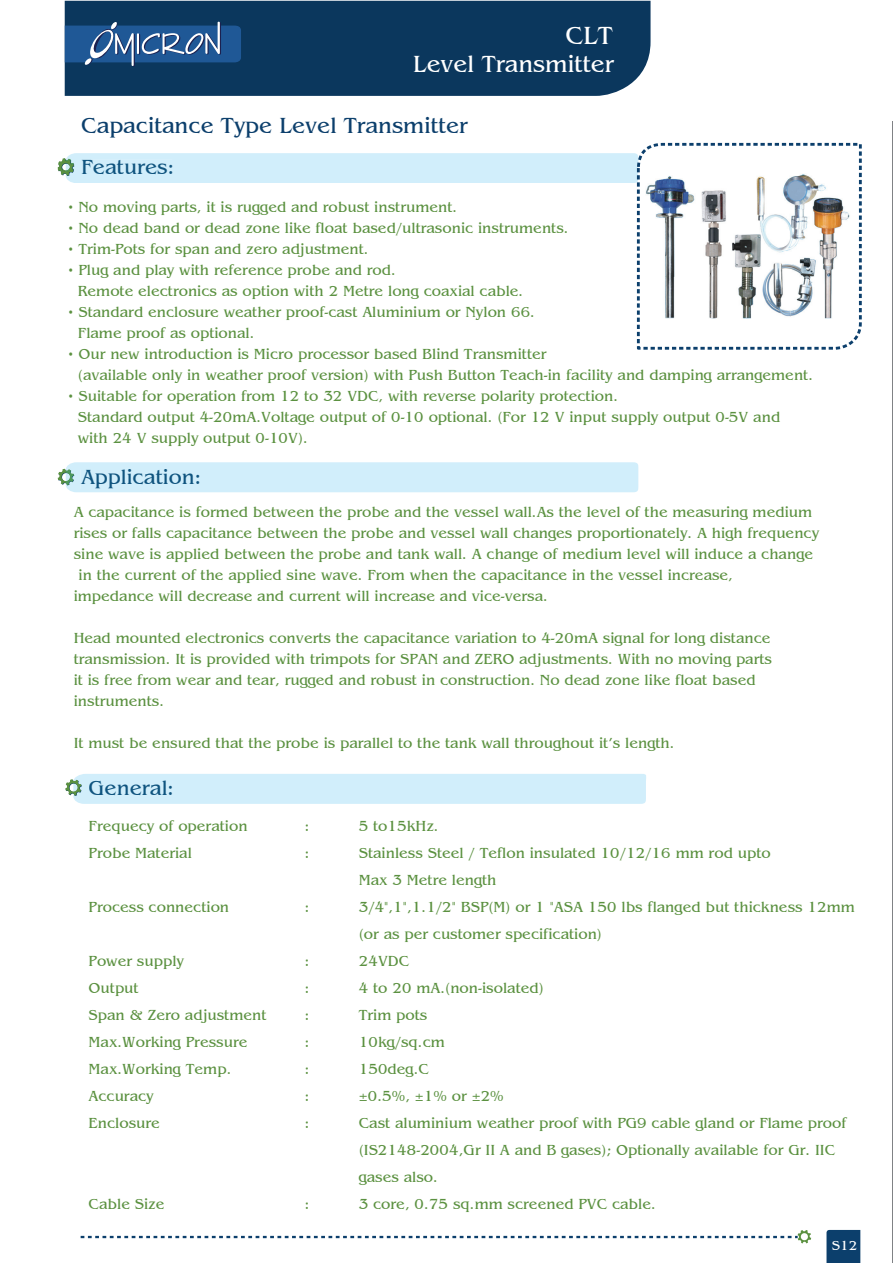
<style>
.page{position:relative;width:893px;height:1263px;background:#fff}
.page>*{position:absolute;margin:0;border:0;box-sizing:border-box;transform-origin:0 0}
.t1{font:25.5px "Bangkok Plain";color:#fff}
.t2{font:24px "Bangkok Plain";color:#fff}
.t3{font:22.5px "Bangkok Plain";color:#0c3f6c}
.t4{font:21px "Bangkok Plain";color:#0c3f6c}
.t5{font:21px "Bangkok Plain";color:#0f547f}
.t6{font:15px/21px "Bangkok Plain";color:#5b9140}
.t7{font:13.5px "Bangkok Plain";color:#fff}
</style>
<div class="page">
<hr style="left:892px;top:122px;width:1px;height:1140px;background:#808285">
<div style="left:65px;top:1px;width:585px;height:95px;background:#0b375d"></div>
<svg style="left:826px;top:1230px;width:34px;height:32px"></svg>
<svg style="left:637px;top:143px;width:224px;height:207px"></svg>
<svg style="left:65px;top:22px;width:176px;height:45px;background:#366394"></svg>
<div style="left:58px;top:153px;width:580px;height:30px;background:#d1eefb"></div>
<div style="left:65px;top:774px;width:581px;height:30px;background:#d1eefb"></div>
<div style="left:58px;top:462px;width:580px;height:30px;background:#d1eefb"></div>
<img style="left:645px;top:174px;width:208px;height:145px">
<svg style="left:81px;top:1230px;width:730px;height:13px"></svg>
<h1 class="t1" style="left:565px;top:26px;width:48px">CLT</h1>
<h2 class="t2" style="left:413px;top:54px;width:202px">Level Transmitter</h2>
<h3 class="t3" style="left:81px;top:116px;width:388px">Capacitance Type Level Transmitter</h3>
<h3 class="t4" style="left:81px;top:159px;width:95px">Features:</h3>
<p class="t6" style="left:68px;top:198px;width:390px">• No moving parts, it is rugged and robust instrument.</p>
<p class="t6" style="left:68px;top:219px;width:502px">• No dead band or dead zone like float based/ultrasonic instruments.</p>
<p class="t6" style="left:68px;top:240px;width:302px">• Trim-Pots for span and zero adjustment.</p>
<p class="t6" style="left:78px;top:261px;width:447px;text-indent:-10px">• Plug and play with reference probe and rod.<br>Remote electronics as option with 2 Metre long coaxial cable.</p>
<p class="t6" style="left:78px;top:303px;width:458px;text-indent:-10px">• Standard enclosure weather proof-cast Aluminium or Nylon 66.<br>Flame proof as optional.</p>
<p class="t6" style="left:78px;top:345px;width:736px;text-indent:-10px">• Our new introduction is Micro processor based Blind Transmitter<br>(available only in weather proof version) with Push Button Teach-in facility and damping arrangement.</p>
<p class="t6" style="left:78px;top:387px;width:704px;text-indent:-10px">• Suitable for operation from 12 to 32 VDC, with reverse polarity protection.<br>Standard output 4-20mA.Voltage output of 0-10 optional. (For 12 V input supply output 0-5V and with 24 V supply output 0-10V).</p>
<h3 class="t5" style="left:81px;top:469px;width:122px">Application:</h3>
<p class="t6" style="left:74px;top:503px;width:740px">A capacitance is formed between the probe and the vessel wall.As the level of the measuring medium</p>
<p class="t6" style="left:74px;top:524px;width:747px">rises or falls capacitance between the probe and vessel wall changes proportionately. A high frequency</p>
<p class="t6" style="left:74px;top:545px;width:741px">sine wave is applied between the probe and tank wall. A change of medium level will induce a change</p>
<p class="t6" style="left:78px;top:566px;width:656px">in the current of the applied sine wave. From when the capacitance in the vessel increase,</p>
<p class="t6" style="left:74px;top:587px;width:476px">impedance will decrease and current will increase and vice-versa.</p>
<p class="t6" style="left:74px;top:629px;width:699px">Head mounted electronics converts the capacitance variation to 4-20mA signal for long distance transmission. It is provided with trimpots for SPAN and ZERO adjustments. With no moving parts it is free from wear and tear, rugged and robust in construction. No dead zone like float based instruments.</p>
<p class="t6" style="left:74px;top:734px;width:602px">It must be ensured that the probe is parallel to the tank wall throughout it's length.</p>
<h3 class="t4" style="left:89px;top:780px;width:87px">General:</h3>
<p class="t6" style="left:89px;top:816px;width:160px">Frequecy of operation</p>
<p class="t6" style="left:305px;top:816px;width:6px">:</p>
<p class="t6" style="left:359px;top:816px;width:81px">5 to15kHz.</p>
<p class="t6" style="left:89px;top:843px;width:105px">Probe Material</p>
<p class="t6" style="left:305px;top:843px;width:6px">:</p>
<p class="t6" style="left:359px;top:840px;width:413px;line-height:27px">Stainless Steel / Teflon insulated 10/12/16 mm rod upto<br>Max 3 Metre length</p>
<p class="t6" style="left:89px;top:897px;width:142px">Process connection</p>
<p class="t6" style="left:305px;top:897px;width:6px">:</p>
<p class="t6" style="left:359px;top:894px;width:497px;line-height:27px">3/4",1",1.1/2" BSP(M) or 1 "ASA 150 lbs flanged but thickness 12mm (or as per customer specification)</p>
<p class="t6" style="left:89px;top:951px;width:97px">Power supply</p>
<p class="t6" style="left:305px;top:951px;width:6px">:</p>
<p class="t6" style="left:359px;top:951px;width:52px">24VDC</p>
<p class="t6" style="left:89px;top:978px;width:52px">Output</p>
<p class="t6" style="left:305px;top:978px;width:6px">:</p>
<p class="t6" style="left:359px;top:978px;width:187px">4 to 20 mA.(non-isolated)</p>
<p class="t6" style="left:89px;top:1005px;width:179px">Span &amp; Zero adjustment</p>
<p class="t6" style="left:305px;top:1005px;width:6px">:</p>
<p class="t6" style="left:359px;top:1005px;width:70px">Trim pots</p>
<p class="t6" style="left:89px;top:1032px;width:160px">Max.Working Pressure</p>
<p class="t6" style="left:305px;top:1032px;width:6px">:</p>
<p class="t6" style="left:359px;top:1032px;width:88px">10kg/sq.cm</p>
<p class="t6" style="left:89px;top:1059px;width:144px">Max.Working Temp.</p>
<p class="t6" style="left:305px;top:1059px;width:6px">:</p>
<p class="t6" style="left:359px;top:1059px;width:72px">150deg.C</p>
<p class="t6" style="left:89px;top:1086px;width:67px">Accuracy</p>
<p class="t6" style="left:305px;top:1086px;width:6px">:</p>
<p class="t6" style="left:359px;top:1086px;width:146px">±0.5%, ±1% or ±2%</p>
<p class="t6" style="left:89px;top:1113px;width:73px">Enclosure</p>
<p class="t6" style="left:305px;top:1113px;width:6px">:</p>
<p class="t6" style="left:359px;top:1110px;width:489px;line-height:27px">Cast aluminium weather proof with PG9 cable gland or Flame proof (IS2148-2004,Gr II A and B gases); Optionally available for Gr. IIC gases also.</p>
<p class="t6" style="left:89px;top:1194px;width:77px">Cable Size</p>
<p class="t6" style="left:305px;top:1194px;width:6px">:</p>
<p class="t6" style="left:359px;top:1194px;width:298px">3 core, 0.75 sq.mm screened PVC cable.</p>
<p class="t7" style="left:831px;top:1238px;width:27px">S12</p>
</div>
